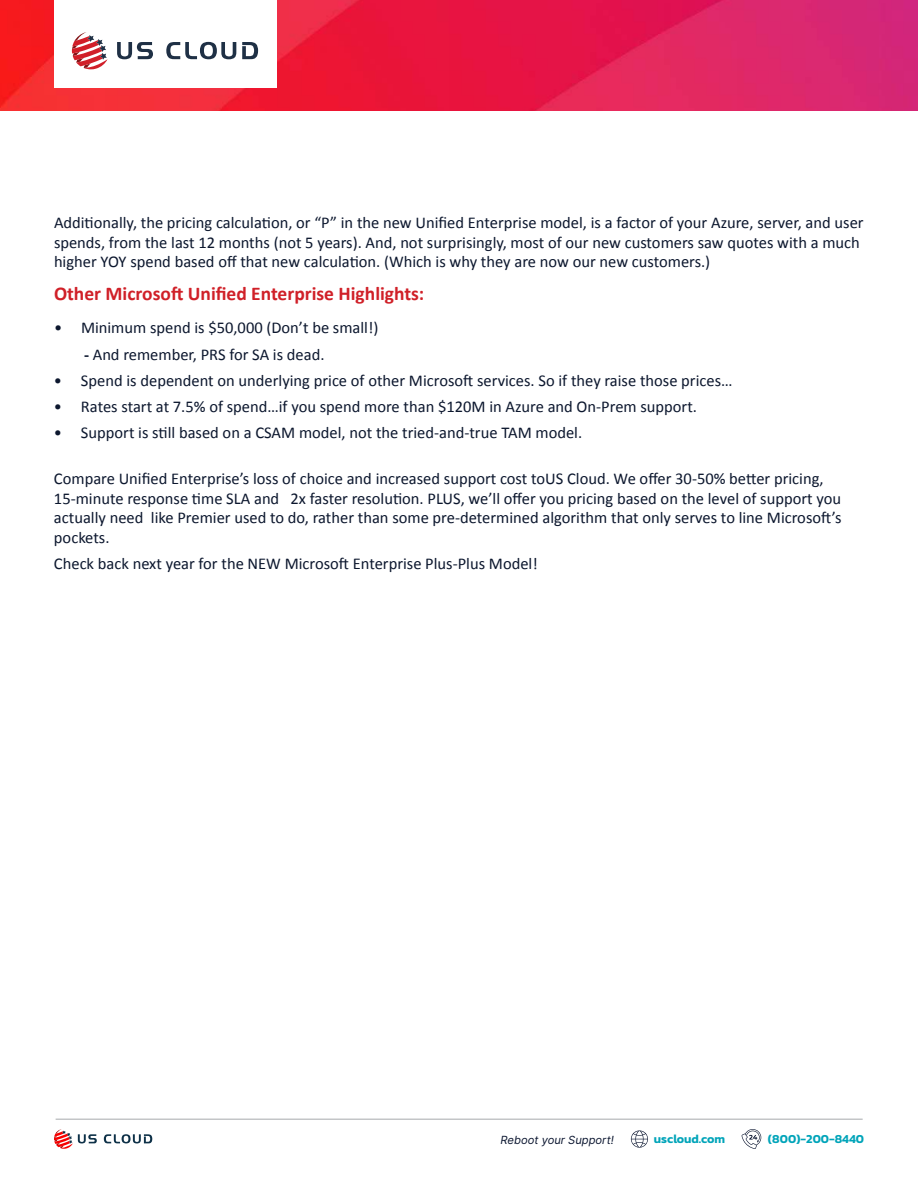
<style>
.page{position:relative;width:918px;height:1188px;background:#fff}
.page>*{position:absolute;margin:0;border:0;box-sizing:border-box;transform-origin:0 0}
.t1{font:700 19.5px "Calibri";color:#d02028}
.t2{font:16.5px/19.5px "Calibri";color:#0c172e}
.t3{font:600 12.45px "Kanit";color:#00a4b9}
.t4{font:italic 4.05px "Inter";color:#0a152f}
.s1{font-weight:700}
</style>
<div class="page">
<img style="left:0;top:0;width:918px;height:110px">
<div style="left:54px;top:0;width:222px;height:88px;background:#fff"></div>
<svg style="left:117px;top:42px;width:36px;height:17px"></svg>
<svg style="left:166px;top:42px;width:70px;height:17px"></svg>
<svg style="left:242px;top:42px;width:16px;height:17px"></svg>
<svg style="left:72px;top:32px;width:36px;height:37px"></svg>
<svg style="left:741px;top:1129px;width:20px;height:20px"></svg>
<svg style="left:631px;top:1130px;width:17px;height:18px"></svg>
<svg style="left:104px;top:1134px;width:48px;height:9px"></svg>
<svg style="left:54px;top:1129px;width:43px;height:20px"></svg>
<hr style="left:56px;top:1119px;width:807px;height:1px;background:#a6a9ac">
<p class="t2" style="left:54px;top:213px;width:811px">Addi琀椀onally, the pricing calcula琀椀on, or “P” in the new Uni昀椀ed Enterprise model, is a factor of your Azure, server, and user spends, from the last 12 months (not 5 years). And, not surprisingly, most of our new customers saw quotes with a much higher YOY spend based o昀昀 that new calcula琀椀on. (Which is why they are now our new customers.)</p>
<p class="t1" style="left:54px;top:280px;width:372px">Other Microso昀琀 Uni昀椀ed Enterprise Highlights:</p>
<p class="t2" style="left:54px;top:319px;width:326px">• Minimum spend is $50,000 (Don’t be small!)</p>
<p class="t2" style="left:84px;top:344px;width:242px"><span class="s1">-</span> And remember, PRS for SA is dead.</p>
<p class="t2" style="left:54px;top:371px;width:680px">• Spend is dependent on underlying price of other Microso昀琀 services. So if they raise those prices…</p>
<p class="t2" style="left:54px;top:398px;width:645px">• Rates start at 7.5% of spend…if you spend more than $120M in Azure and On-Prem support.</p>
<p class="t2" style="left:54px;top:424px;width:530px">• Support is s琀椀ll based on a CSAM model, not the tried-and-true TAM model.</p>
<p class="t2" style="left:54px;top:468px;width:789px">Compare Uni昀椀ed Enterprise’s loss of choice and increased support cost toUS Cloud. We o昀昀er 30-50% be琀琀er pricing, 15-minute response 琀椀me SLA and 2x faster resolu琀椀on. PLUS, we’ll o昀昀er you pricing based on the level of support you actually need like Premier used to do, rather than some pre-determined algorithm that only serves to line Microso昀琀’s pockets.</p>
<p class="t2" style="left:54px;top:553px;width:485px">Check back next year for the NEW Microso昀琀 Enterprise Plus-Plus Model!</p>
<p class="t4" style="left:501px;top:1140px;width:115px">Reboot your Support!</p>
<p class="t3" style="left:654px;top:1132px;width:73px">uscloud.com</p>
<p class="t3" style="left:768px;top:1132px;width:98px">(800)-200-8440</p>
</div>
